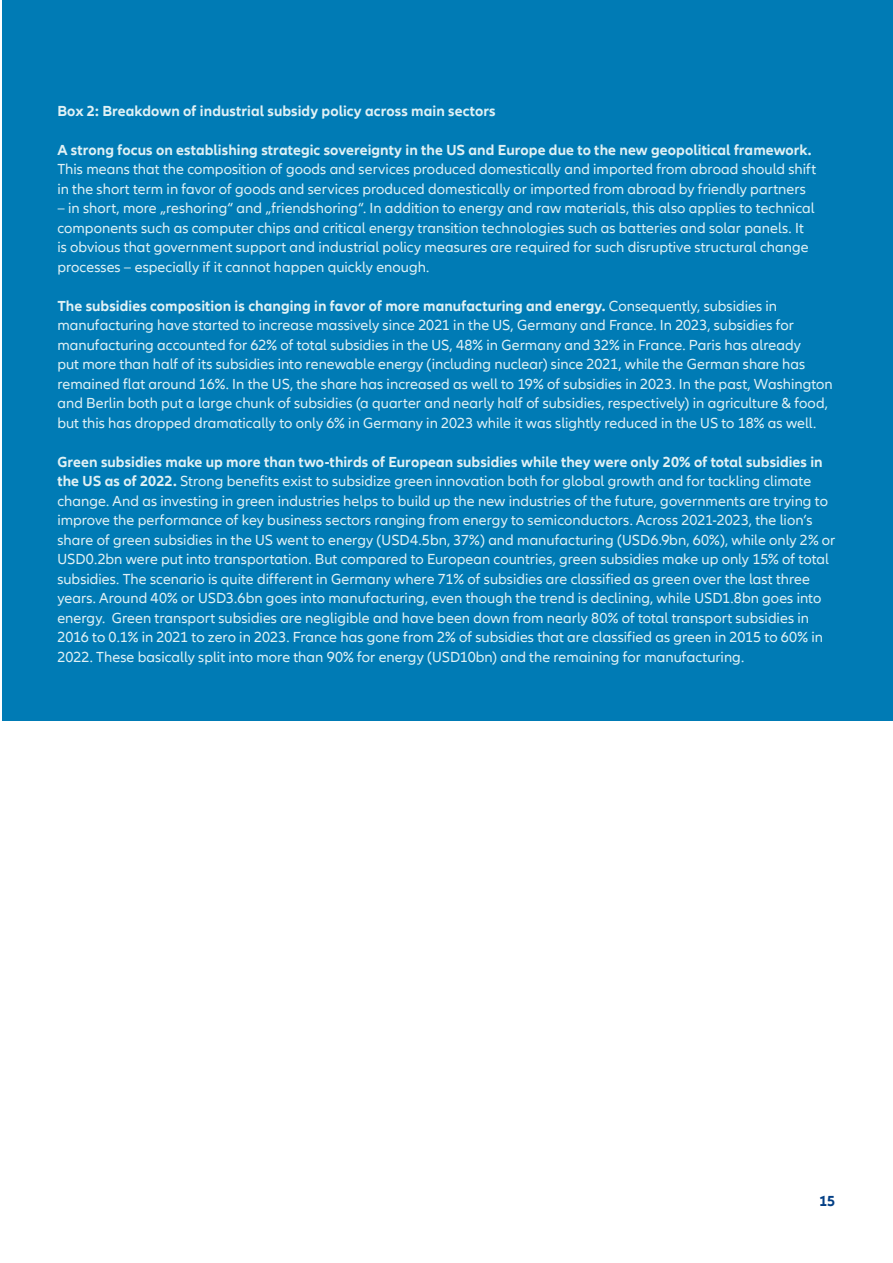
<style>
.page{position:relative;width:893px;height:1263px;background:#fff}
.page>*{position:absolute;margin:0;border:0;box-sizing:border-box;transform-origin:0 0}
.t1{font:15px/19.5px "Allianz Neo";letter-spacing:.005em;color:#e0f1f5}
.t2{font:700 15px "Allianz Neo";letter-spacing:.005em;color:#e0f1f5}
.t3{font:700 15px "Allianz Neo";color:#033f85}
.s1{font-weight:700}
</style>
<div class="page">
<div style="left:2px;top:0;width:891px;height:720px;background:#007bb5"></div>
<p class="t2" style="left:57px;top:102px;width:440px">Box 2: Breakdown of industrial subsidy policy across main sectors</p>
<p class="t2" style="left:57px;top:141px;width:756px">A strong focus on establishing strategic sovereignty in the US and Europe due to the new geopolitical framework.</p>
<p class="t1" style="left:57px;top:160px;width:760px">This means that the composition of goods and services produced domestically and imported from abroad should shift in the short term in favor of goods and services produced domestically or imported from abroad by friendly partners</p>
<p class="t1" style="left:57px;top:199px;width:759px">– in short, more „reshoring“ and „friendshoring“. In addition to energy and raw materials, this also applies to technical components such as computer chips and critical energy transition technologies such as batteries and solar panels. It is obvious that government support and industrial policy measures are required for such disruptive structural change processes – especially if it cannot happen quickly enough.</p>
<p class="t1" style="left:57px;top:297px;width:777px"><span class="s1">The subsidies composition is changing in favor of more manufacturing and energy.</span> Consequently, subsidies in manufacturing have started to increase massively since 2021 in the US, Germany and France. In 2023, subsidies for manufacturing accounted for 62% of total subsidies in the US, 48% in Germany and 32% in France. Paris has already<br>put more than half of its subsidies into renewable energy (including nuclear) since 2021, while the German share has remained flat around 16%. In the US, the share has increased as well to 19% of subsidies in 2023. In the past, Washington and Berlin both put a large chunk of subsidies (a quarter and nearly half of subsidies, respectively) in agriculture &amp; food, but this has dropped dramatically to only 6% in Germany in 2023 while it was slightly reduced in the US to 18% as well.</p>
<p class="t1" style="left:57px;top:453px;width:779px"><span class="s1">Green subsidies make up more than two-thirds of European subsidies while they were only 20% of total subsidies in the US as of 2022.</span> Strong benefits exist to subsidize green innovation both for global growth and for tackling climate change. And as investing in green industries helps to build up the new industries of the future, governments are trying to improve the performance of key business sectors ranging from energy to semiconductors. Across 2021-2023, the lion’s share of green subsidies in the US went to energy (USD4.5bn, 37%) and manufacturing (USD6.9bn, 60%), while only 2% or USD0.2bn were put into transportation. But compared to European countries, green subsidies make up only 15% of total subsidies. The scenario is quite different in Germany where 71% of subsidies are classified as green over the last three years. Around 40% or USD3.6bn goes into manufacturing, even though the trend is declining, while USD1.8bn goes into energy. Green transport subsidies are negligible and have been down from nearly 80% of total transport subsidies in 2016 to 0.1% in 2021 to zero in 2023. France has gone from 2% of subsidies that are classified as green in 2015 to 60% in 2022. These basically split into more than 90% for energy (USD10bn) and the remaining for manufacturing.</p>
<p class="t3" style="left:819px;top:1192px;width:18px">15</p>
</div>
